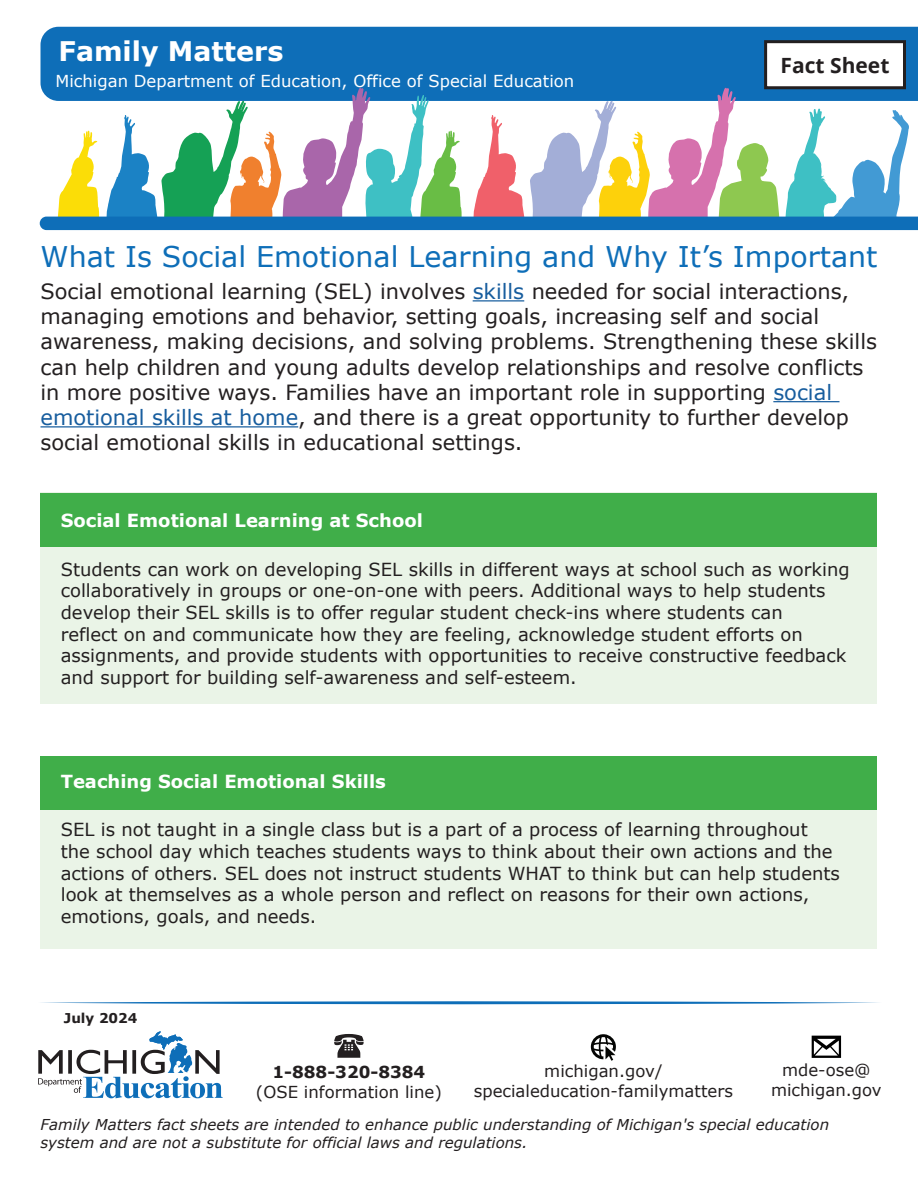
<style>
.page{position:relative;width:918px;height:1188px;background:#fff}
.page>*{position:absolute;margin:0;border:0;box-sizing:border-box;transform-origin:0 0}
.t1{font:28.5px "Verdana";color:#0e6eb8}
.t2{font:700 27px "Verdana";color:#fff}
.IntroText{font:21px/25.2px "Verdana";color:#231f20}
.FactSheet{font:700 21px "Open Sans";color:#231f20}
.Body{font:18px/21.6px "Verdana";color:#231f20}
.H3a{font:700 18px "Verdana";color:#fff}
.t3{font:16.5px/19.8px "Verdana";color:#231f20;text-align:center}
.Subhead{font:16.5px "Verdana";color:#fff}
.t4{font:700 16.5px "Verdana";color:#231f20}
.t5{font:italic 15px/18px "Verdana";color:#231f20}
.t6{font:700 13.5px "Verdana";color:#231f20}
.s1{color:#175d9e}
</style>
<div class="page">
<div style="left:40px;top:27px;width:878px;height:61px;background:#0e6eb8"></div>
<div style="left:766px;top:42px;width:138px;height:46px;background:#fff"></div>
<div style="left:764px;top:40px;width:142px;height:49px;border:3px solid #231f20"></div>
<hr style="left:473px;top:300px;width:51px;height:1px;background:#175d9e">
<hr style="left:773px;top:401px;width:67px;height:1px;background:#175d9e">
<hr style="left:40px;top:426px;width:258px;height:1px;background:#175d9e">
<div style="left:40px;top:493px;width:838px;height:211px;background:#eaf4e7"></div>
<div style="left:40px;top:493px;width:838px;height:54px;background:#40ae49"></div>
<div style="left:40px;top:756px;width:838px;height:192px;background:#eaf4e7"></div>
<div style="left:40px;top:756px;width:838px;height:54px;background:#40ae49"></div>
<svg style="left:38px;top:1031px;width:185px;height:67px"></svg>
<svg style="left:334px;top:1034px;width:30px;height:24px"></svg>
<svg style="left:591px;top:1034px;width:25px;height:27px"></svg>
<svg style="left:812px;top:1036px;width:29px;height:22px"></svg>
<svg style="left:41px;top:1001px;width:838px;height:3px;background:#62a0d0"></svg>
<svg style="left:40px;top:88px;width:878px;height:142px"></svg>
<h1 class="t2" style="left:58px;top:32px;width:227px">Family Matters</h1>
<p class="Subhead" style="left:56px;top:70px;width:520px">Michigan Department of Education, Office of Special Education</p>
<p class="FactSheet" style="left:781px;top:50px;width:110px">Fact Sheet</p>
<h2 class="t1" style="left:40px;top:237px;width:839px">What Is Social Emotional Learning and Why It’s Important</h2>
<p class="IntroText" style="left:40px;top:279px;width:838px">Social emotional learning (SEL) involves <span class="s1">skills</span> needed for social interactions, managing emotions and behavior, setting goals, increasing self and social awareness, making decisions, and solving problems. Strengthening these skills can help children and young adults develop relationships and resolve conflicts in more positive ways. Families have an important role in supporting <span class="s1">social emotional skills at home</span>, and there is a great opportunity to further develop social emotional skills in educational settings.</p>
<h3 class="H3a" style="left:61px;top:508px;width:364px">Social Emotional Learning at School</h3>
<p class="Body" style="left:61px;top:558px;width:790px">Students can work on developing SEL skills in different ways at school such as working collaboratively in groups or one-on-one with peers. Additional ways to help students develop their SEL skills is to offer regular student check-ins where students can<br>reflect on and communicate how they are feeling, acknowledge student efforts on assignments, and provide students with opportunities to receive constructive feedback and support for building self-awareness and self-esteem.</p>
<h3 class="H3a" style="left:61px;top:769px;width:327px">Teaching Social Emotional Skills</h3>
<p class="Body" style="left:61px;top:819px;width:781px">SEL is not taught in a single class but is a part of a process of learning throughout the school day which teaches students ways to think about their own actions and the actions of others. SEL does not instruct students WHAT to think but can help students look at themselves as a whole person and reflect on reasons for their own actions, emotions, goals, and needs.</p>
<p class="t6" style="left:64px;top:1009px;width:75px">July 2024</p>
<p class="t3" style="left:474px;top:1061px;width:261px">michigan.gov/ specialeducation-familymatters</p>
<p class="t3" style="left:771px;top:1060px;width:112px">mde-ose@ michigan.gov</p>
<p class="t5" style="left:40px;top:1115px;width:790px">Family Matters fact sheets are intended to enhance public understanding of Michigan's special education system and are not a substitute for official laws and regulations.</p>
<p class="t4" style="left:273px;top:1060px;width:154px">1-888-320-8384</p>
<p class="t3" style="left:256px;top:1081px;width:187px">(OSE information line)</p>
</div>
